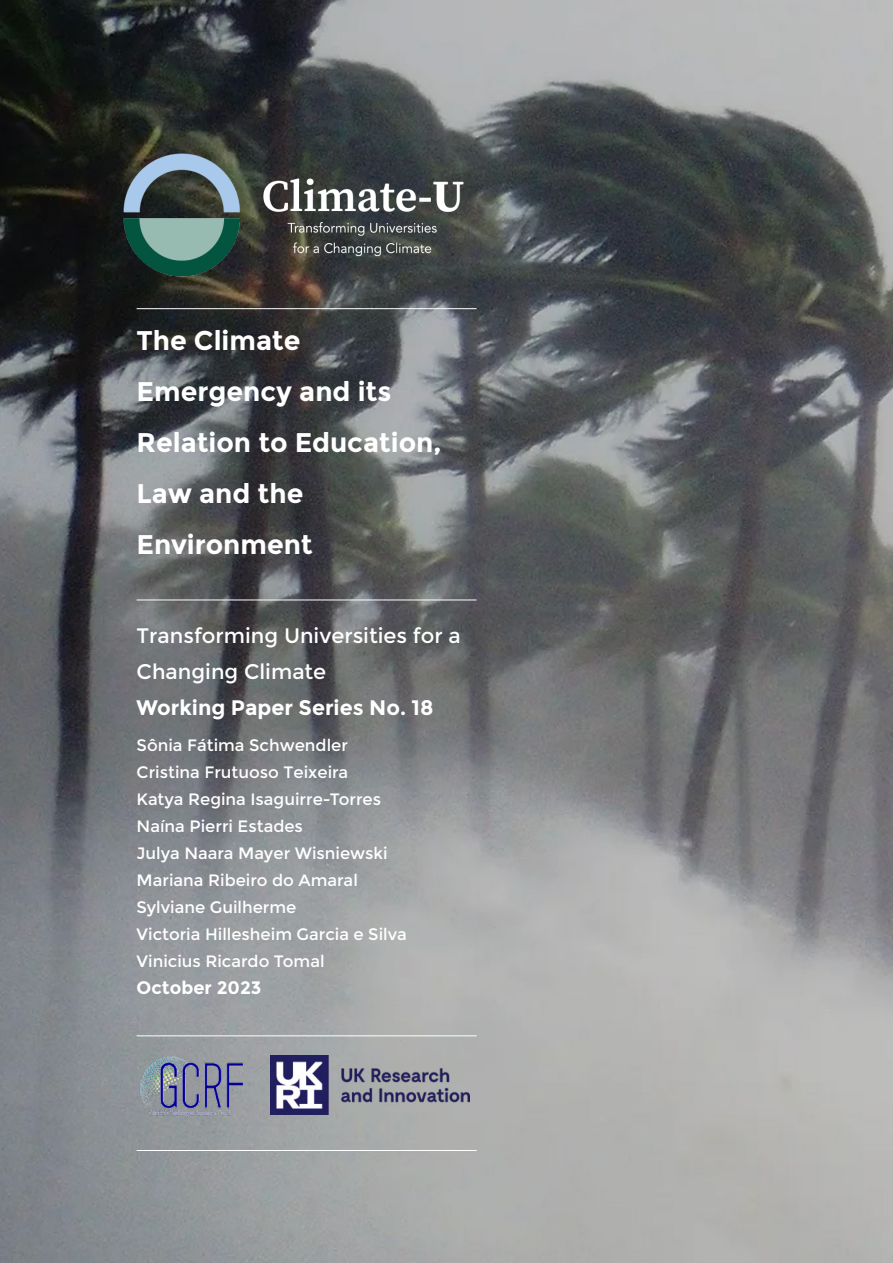
<style>
.page{position:relative;width:893px;height:1263px;background:#fff}
.page>*{position:absolute;margin:0;border:0;box-sizing:border-box;transform-origin:0 0}
.t1{font:700 27px/51px "Montserrat";color:#fff}
.t2{font:21px/36px "Montserrat";color:#fff}
.t3{font:700 21px "Montserrat";color:#fff}
.t4{font:700 18px "Montserrat";color:#fff}
.t5{font:16.5px/27px "Montserrat";color:#fff}
</style>
<div class="page">
<img style="left:0;top:0;width:893px;height:1263px">
<img style="left:111px;top:147px;width:366px;height:137px">
<hr style="left:137px;top:1035px;width:340px;height:1px;background:#fff">
<hr style="left:137px;top:1150px;width:340px;height:1px;background:#fff">
<hr style="left:137px;top:308px;width:340px;height:1px;background:#fff">
<hr style="left:137px;top:600px;width:340px;height:1px;background:#fff">
<img style="left:138px;top:1053px;width:109px;height:66px">
<img style="left:270px;top:1056px;width:200px;height:58px">
<h1 class="t1" style="left:137px;top:315px;width:306px">The Climate<br>Emergency and its<br>Relation to Education,<br>Law and the<br>Environment</h1>
<p class="t2" style="left:137px;top:618px;width:326px">Transforming Universities for a<br>Changing Climate</p>
<p class="t3" style="left:137px;top:695px;width:298px">Working Paper Series No. 18</p>
<p class="t5" style="left:137px;top:732px;width:272px">Sônia Fátima Schwendler<br>Cristina Frutuoso Teixeira<br>Katya Regina Isaguirre-Torres<br>Naína Pierri Estades<br>Julya Naara Mayer Wisniewski<br>Mariana Ribeiro do Amaral<br>Sylviane Guilherme<br>Victoria Hillesheim Garcia e Silva<br>Vinicius Ricardo Tomal</p>
<p class="t4" style="left:137px;top:977px;width:126px">October 2023</p>
</div>
